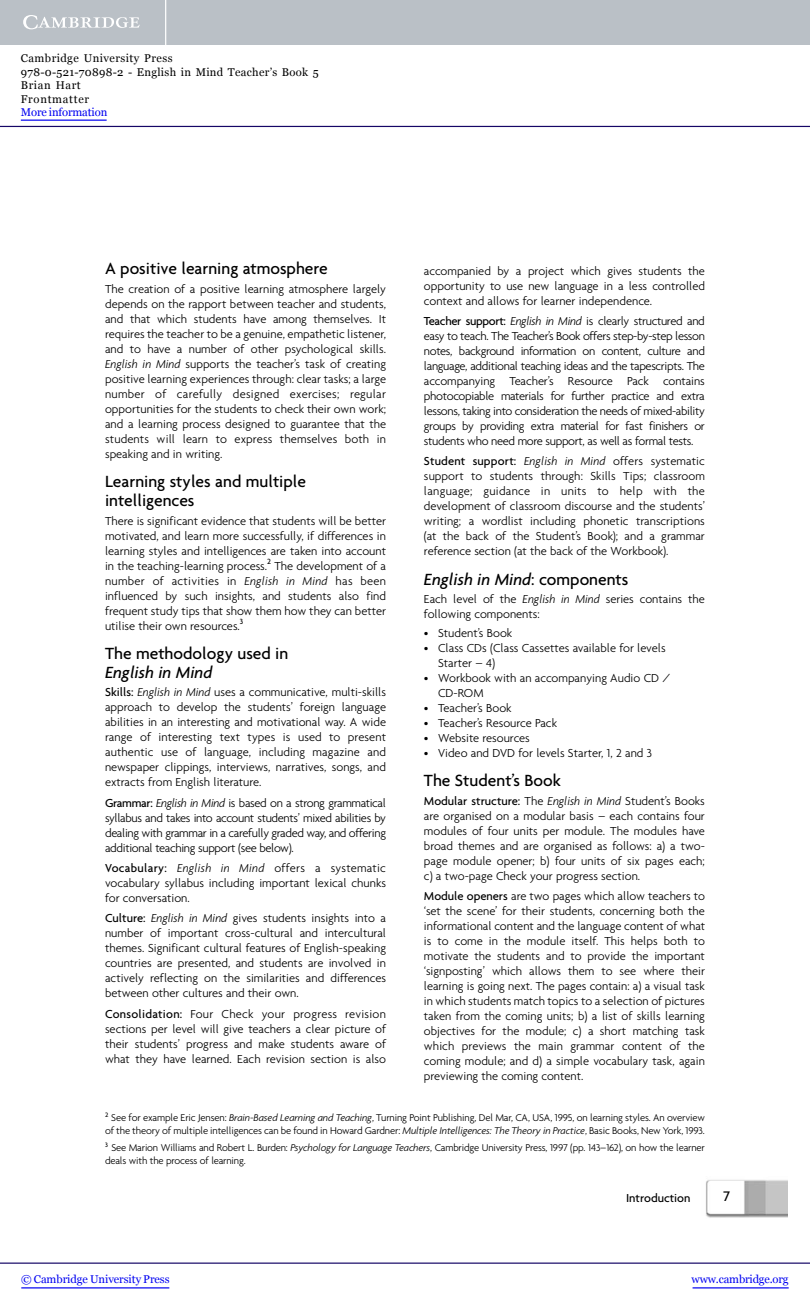
<style>
.page{position:relative;width:810px;height:1305px;background:#fff}
.page>*{position:absolute;margin:0;border:0;box-sizing:border-box;transform-origin:0 0}
.t1{font:500 17.5px/18.8px "Agenda";color:#000}
.t2{font:italic 500 17.5px "Agenda";color:#000}
.t3{font:500 15px "Agenda";color:#000}
.t4{font:300 12.5px/15px "Agenda";color:#000;text-align:justify}
.t5{font:500 12.5px "Agenda";color:#000}
.t6{font:11.25px/13.5px "Georgia";letter-spacing:.04em;color:#000}
.t7{font:11.25px "Georgia";letter-spacing:-.01em;color:#0000f1}
.t8{font:300 10.62px/13.1px "Agenda";letter-spacing:-.01em;color:#000}
.t9{font:500 8.12px "Agenda";color:#000}
.s1{font-style:italic}
.s2{font-weight:500}
.s3{font-style:normal}
</style>
<div class="page">
<img style="left:706px;top:1180px;width:82px;height:38px">
<hr style="left:0;top:1263px;width:810px;height:1px;background:#150666">
<hr style="left:21px;top:1287px;width:148px;height:1px;background:#0000f1">
<hr style="left:693px;top:1287px;width:96px;height:1px;background:#0000f1">
<div style="left:0;top:0;width:810px;height:45px;background:#bac0c6"></div>
<svg style="left:23px;top:15px;width:117px;height:14px"></svg>
<hr style="left:165px;top:0;width:1px;height:45px;background:#fff">
<hr style="left:0;top:126px;width:810px;height:1px;background:#150666">
<hr style="left:21px;top:120px;width:86px;height:1px;background:#0000f1">
<p class="t6" style="left:21px;top:51px;width:300px">Cambridge University Press<br>978-0-521-70898-2 - English in Mind Teacher’s Book 5<br>Brian Hart<br>Frontmatter</p>
<p class="t7" style="left:21px;top:106px;width:88px">More information</p>
<h1 class="t1" style="left:105px;top:261px;width:224px">A positive learning atmosphere</h1>
<p class="t4" style="left:105px;top:282px;width:283px">The creation of a positive learning atmosphere largely depends on the rapport between teacher and students, and that which students have among themselves. It requires the teacher to be a genuine, empathetic listener, and to have a number of other psychological skills.<br><span class="s1">English in Mind</span> supports the teacher’s task of creating positive learning experiences through: clear tasks; a large number of carefully designed exercises; regular opportunities for the students to check their own work; and a learning process designed to guarantee that the students will learn to express themselves both in speaking and in writing.</p>
<h1 class="t1" style="left:105px;top:474px;width:203px">Learning styles and multiple intelligences</h1>
<p class="t4" style="left:105px;top:514px;width:283px">There is significant evidence that students will be better motivated, and learn more successfully, if differences in learning styles and intelligences are taken into account in the teaching-learning process.</p>
<p class="t4" style="left:424px;top:264px;width:283px">accompanied by a project which gives students the opportunity to use new language in a less controlled context and allows for learner independence.</p>
<p class="t4" style="left:424px;top:315px;width:283px"><span class="s2">Teacher support:</span> <span class="s1">English in Mind</span> is clearly structured and easy to teach. The Teacher’s Book offers step-by-step lesson notes, background information on content, culture and language, additional teaching ideas and the tapescripts. The accompanying Teacher’s Resource Pack contains photocopiable materials for further practice and extra lessons, taking into consideration the needs of mixed-ability groups by providing extra material for fast finishers or students who need more support, as well as formal tests.</p>
<p class="t4" style="left:424px;top:455px;width:283px"><span class="s2">Student support:</span> <span class="s1">English in Mind</span> offers systematic support to students through: Skills Tips; classroom language; guidance in units to help with the development of classroom discourse and the students’ writing; a wordlist including phonetic transcriptions (at the back of the Student’s Book); and a grammar reference section (at the back of the Workbook).</p>
<h1 class="t2" style="left:424px;top:572px;width:206px">English in Mind<span class="s3">: components</span></h1>
<p class="t4" style="left:424px;top:593px;width:282px">Each level of the <span class="s1">English in Mind</span> series contains the following components:</p>
<p class="t4" style="left:424px;top:626px;width:90px">• Student’s Book</p>
<p class="t4" style="left:438px;top:641px;width:229px;text-indent:-14px">• Class CDs (Class Cassettes available for levels<br>Starter – 4)</p>
<p class="t4" style="left:438px;top:671px;width:233px;text-indent:-14px">• Workbook with an accompanying Audio CD /<br>CD-ROM</p>
<p class="t4" style="left:424px;top:701px;width:89px">• Teacher’s Book</p>
<p class="t4" style="left:424px;top:716px;width:135px">• Teacher’s Resource Pack</p>
<p class="t4" style="left:424px;top:731px;width:107px">• Website resources</p>
<p class="t4" style="left:424px;top:746px;width:230px">• Video and DVD for levels Starter, 1, 2 and 3</p>
<h1 class="t1" style="left:424px;top:773px;width:138px">The Student’s Book</h1>
<p class="t4" style="left:424px;top:794px;width:283px"><span class="s2">Modular structure:</span> The <span class="s1">English in Mind</span> Student’s Books are organised on a modular basis – each contains four modules of four units per module. The modules have broad themes and are organised as follows: a) a two&shy;page module opener; b) four units of six pages each; c) a two-page Check your progress section.</p>
<p class="t4" style="left:424px;top:890px;width:283px"><span class="s2">Module openers</span> are two pages which allow teachers to ‘set the scene’ for their students, concerning both the informational content and the language content of what is to come in the module itself. This helps both to motivate the students and to provide the important ‘signposting’ which allows them to see where their learning is going next. The pages contain: a) a visual task in which students match topics to a selection of pictures taken from the coming units; b) a list of skills learning objectives for the module; c) a short matching task which previews the main grammar content of the coming module; and d) a simple vocabulary task, again previewing the coming content.</p>
<p class="t8" style="left:105px;top:1112px;width:601px"><sup>2</sup> See for example Eric Jensen: <span class="s1">Brain-Based Learning and Teaching</span>, Turning Point Publishing, Del Mar, CA, USA, 1995, on learning styles. An overview of the theory of multiple intelligences can be found in Howard Gardner: <span class="s1">Multiple Intelligences: The Theory in Practice</span>, Basic Books, New York, 1993.</p>
<p class="t8" style="left:105px;top:1142px;width:601px"><sup>3</sup> See Marion Williams and Robert L. Burden: <span class="s1">Psychology for Language Teachers</span>, Cambridge University Press, 1997 (pp. 143–162), on how the learner deals with the process of learning.</p>
<p class="t9" style="left:267px;top:558px;width:5px">2</p>
<p class="t4" style="left:105px;top:559px;width:283px;text-indent:169px">The development of a number of activities in <span class="s1">English in Mind</span> has been influenced by such insights, and students also find frequent study tips that show them how they can better utilise their own resources.</p>
<p class="t9" style="left:240px;top:618px;width:5px">3</p>
<h1 class="t1" style="left:105px;top:645px;width:185px">The methodology used in</h1>
<h1 class="t2" style="left:105px;top:665px;width:109px">English in Mind</h1>
<p class="t4" style="left:105px;top:686px;width:283px"><span class="s2">Skills:</span> <span class="s1">English in Mind</span> uses a communicative, multi-skills approach to develop the students’ foreign language abilities in an interesting and motivational way. A wide range of interesting text types is used to present authentic use of language, including magazine and newspaper clippings, interviews, narratives, songs, and extracts from English literature.</p>
<p class="t4" style="left:105px;top:796px;width:283px"><span class="s2">Grammar:</span> <span class="s1">English in Mind</span> is based on a strong grammatical syllabus and takes into account students’ mixed abilities by dealing with grammar in a carefully graded way, and offering additional teaching support (see below).</p>
<p class="t4" style="left:105px;top:861px;width:282px"><span class="s2">Vocabulary:</span> <span class="s1">English in Mind</span> offers a systematic vocabulary syllabus including important lexical chunks for conversation.</p>
<p class="t4" style="left:105px;top:912px;width:283px"><span class="s2">Culture:</span> <span class="s1">English in Mind</span> gives students insights into a number of important cross-cultural and intercultural themes. Significant cultural features of English-speaking countries are presented, and students are involved in actively reflecting on the similarities and differences between other cultures and their own.</p>
<p class="t4" style="left:105px;top:1007px;width:282px"><span class="s2">Consolidation:</span> Four Check your progress revision sections per level will give teachers a clear picture of their students’ progress and make students aware of what they have learned. Each revision section is also</p>
<p class="t5" style="left:626px;top:1193px;width:66px">Introduction</p>
<p class="t3" style="left:723px;top:1190px;width:8px">7</p>
<p class="t7" style="left:21px;top:1272px;width:150px">© Cambridge University Press</p>
<p class="t7" style="left:692px;top:1272px;width:99px">www.cambridge.org</p>
</div>
